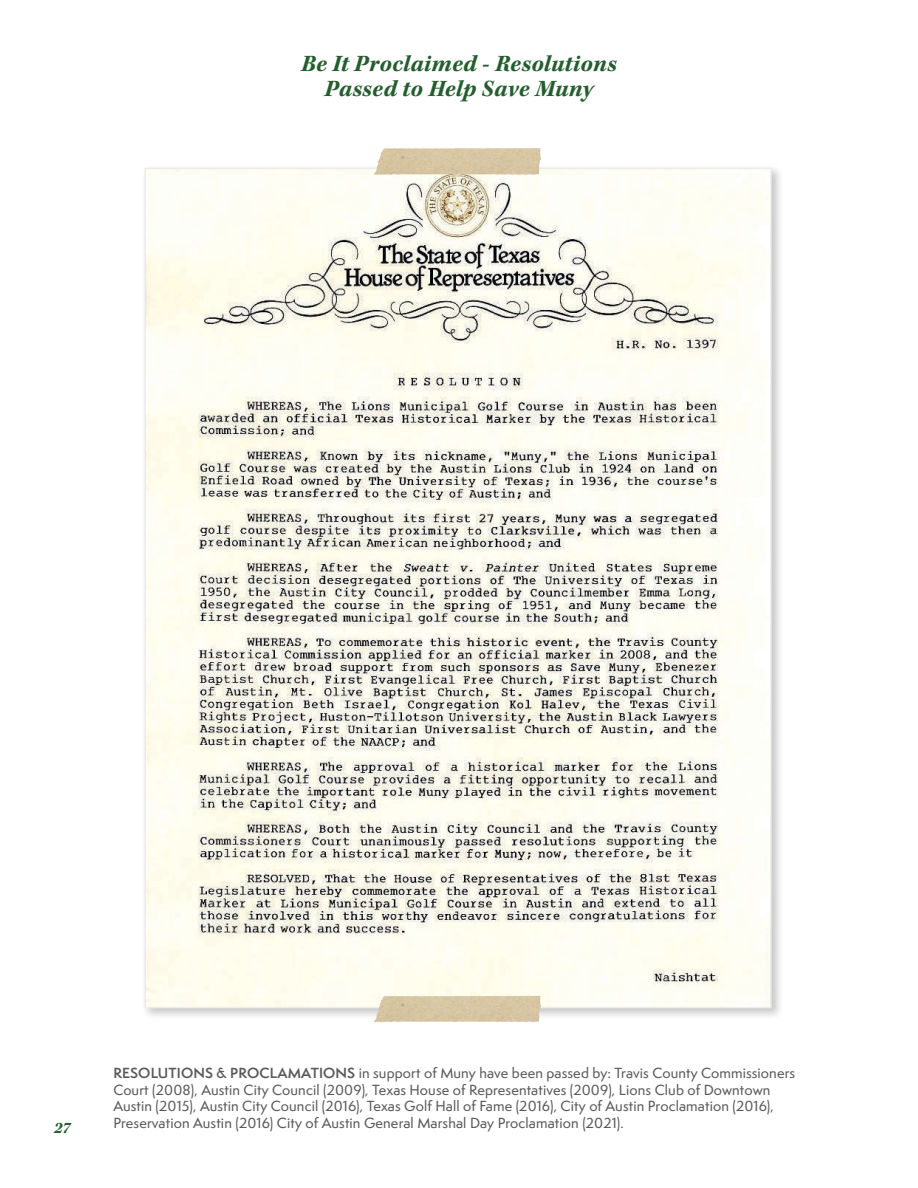
<style>
.page{position:relative;width:918px;height:1188px;background:#fff}
.page>*{position:absolute;margin:0;border:0;box-sizing:border-box;transform-origin:0 0}
.t1{font:italic 700 24px "Kepler Std";letter-spacing:.01em;color:#245d2e}
.t2{font:italic 700 16.5px "Kepler Std";color:#245d2e}
.t3{font:500 13.5px/16.5px "Semplicita Pro";letter-spacing:.01em;color:#58595b}
.s1{font-weight:600}
</style>
<div class="page">
<div style="left:141px;top:164px;width:643px;height:856px;background:#231f20;opacity:.25"></div>
<img style="left:147px;top:170px;width:623px;height:836px">
<img style="left:365px;top:977px;width:188px;height:46px">
<img style="left:365px;top:148px;width:188px;height:44px">
<p class="t1" style="left:301px;top:50px;width:317px">Be It Proclaimed - Resolutions</p>
<p class="t1" style="left:325px;top:75px;width:270px">Passed to Help Save Muny</p>
<p class="t2" style="left:54px;top:1119px;width:18px">27</p>
<p class="t3" style="left:113px;top:1065px;width:683px"><span class="s1">RESOLUTIONS &amp; PROCLAMATIONS</span> in support of Muny have been passed by: Travis County Commissioners Court (2008), Austin City Council (2009), Texas House of Representatives (2009), Lions Club of Downtown Austin (2015), Austin City Council (2016), Texas Golf Hall of Fame (2016), City of Austin Proclamation (2016), Preservation Austin (2016) City of Austin General Marshal Day Proclamation (2021).</p>
</div>
